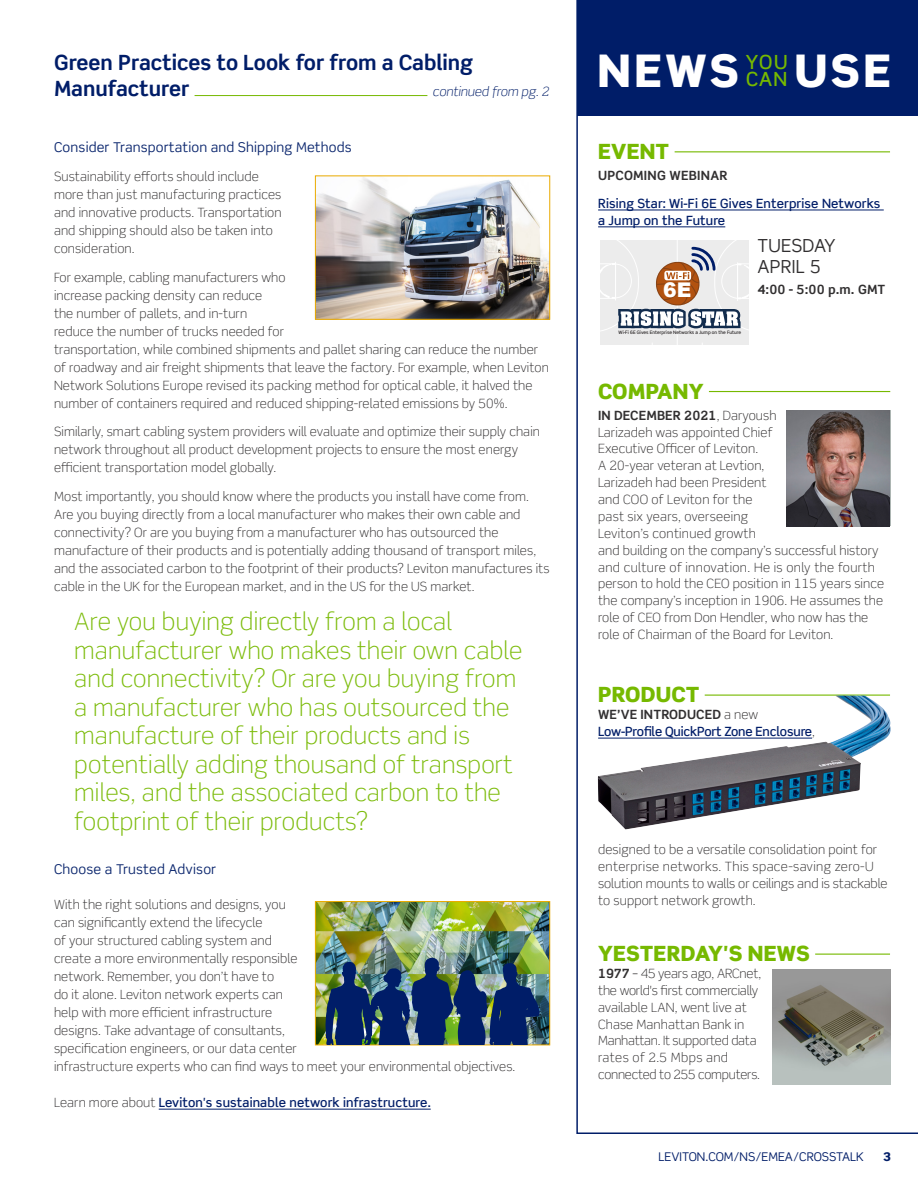
<style>
.page{position:relative;width:918px;height:1188px;background:#fff}
.page>*{position:absolute;margin:0;border:0;box-sizing:border-box;transform-origin:0 0}
.t1{font:900 45px "Scene Std";letter-spacing:.08em;color:#fff}
.NL_-_Body_Copy{font:300 24px/28.5px "Scene Std";letter-spacing:.01em;color:#7dbc0d}
.NL_-_Headers_Continued{font:700 21px/25.2px "Scene Std";color:#001d68}
.NL_-_News_You_Can_Use_Headers{font:900 21px "Scene Std";letter-spacing:.01em;color:#76b900}
.NL_-_Body_Copy-2{font:900 21px "Scene Std";letter-spacing:.005em;color:#76b900}
.t2{font:900 20.25px "Arial";color:#fff}
.t3{font:500 19.5px/17.2px "Scene Std";letter-spacing:.05em;color:#76b900}
.NL_-_Body_Copy-3{font:18px "Scene Std";letter-spacing:.01em;color:#312f30}
.NL_-_Body_Copy-4{font:13.5px "Scene Std";letter-spacing:.01em;color:#0d286f}
.NL_-_Body_Copy-5{font:300 12.75px/18px "Scene Std";letter-spacing:.01em;color:#312f30}
.NL_-_News_You_Can_Use_Headers-2{font:300 12.75px/17px "Scene Std";color:#312f30}
.NL_-_Body_Copy-6{font:500 12.75px/16.8px "Scene Std";letter-spacing:.01em;color:#001d68}
.NL_-_News_You_Can_Use_Headers-3{font:500 12.75px/16.8px "Scene Std";letter-spacing:-.01em;color:#001d68}
.NL_-_Body_Copy-7{font:700 12.75px "Scene Std";letter-spacing:.02em;color:#312f30}
.NL_-_Headers_Continued-2{font:italic 300 12.75px "Scene Std";color:#001d68}
.t4{font:12px "Scene Std";color:#001d68}
.t5{font:900 12px "Scene Std";color:#001d68}
.t6{font:500 4.65px "Scene Std";color:#231f20}
.s1{font-weight:300;color:#312f30}
.s2{font-weight:700}
.s3{font-weight:700;color:#312f30}
</style>
<div class="page">
<hr style="left:195px;top:95px;width:232px;height:1px;background:#76b900">
<hr style="left:159px;top:1109px;width:272px;height:1px;background:#001d68">
<img style="left:317px;top:178px;width:231px;height:140px">
<div style="left:315px;top:176px;width:235px;height:144px;border:1px solid #ebab00"></div>
<img style="left:317px;top:903px;width:231px;height:140px">
<div style="left:315px;top:901px;width:235px;height:144px;border:1px solid #ebab00"></div>
<svg style="left:576px;top:0;width:342px;height:1134px"></svg>
<svg style="left:600px;top:240px;width:149px;height:105px;background:#d6d0ce"></svg>
<img style="left:598px;top:696px;width:293px;height:134px">
<img style="left:773px;top:969px;width:118px;height:115px">
<img style="left:786px;top:411px;width:104px;height:115px">
<img style="left:325px;top:958px;width:215px;height:86px">
<p class="NL_-_Headers_Continued" style="left:54px;top:50px;width:421px">Green Practices to Look for from a Cabling<br>Manufacturer</p>
<p class="NL_-_Headers_Continued-2" style="left:432px;top:83px;width:118px">continued from pg. 2</p>
<p class="NL_-_Body_Copy-4" style="left:54px;top:139px;width:299px">Consider Transportation and Shipping Methods</p>
<p class="NL_-_Body_Copy-5" style="left:54px;top:167px;width:229px">Sustainability efforts should include more than just manufacturing practices and innovative products. Transportation and shipping should also be taken into consideration.</p>
<p class="NL_-_Body_Copy-5" style="left:54px;top:268px;width:496px">For example, cabling manufacturers who<br>increase packing density can reduce<br>the number of pallets, and in-turn<br>reduce the number of trucks needed for<br>transportation, while combined shipments and pallet sharing can reduce the number of roadway and air freight shipments that leave the factory. For example, when Leviton Network Solutions Europe revised its packing method for optical cable, it halved the number of containers required and reduced shipping-related emissions by 50%.</p>
<p class="NL_-_Body_Copy-5" style="left:54px;top:423px;width:488px">Similarly, smart cabling system providers will evaluate and optimize their supply chain network throughout all product development projects to ensure the most energy efficient transportation model globally.</p>
<p class="NL_-_Body_Copy-5" style="left:54px;top:488px;width:497px">Most importantly, you should know where the products you install have come from.<br>Are you buying directly from a local manufacturer who makes their own cable and connectivity? Or are you buying from a manufacturer who has outsourced the manufacture of their products and is potentially adding thousand of transport miles, and the associated carbon to the footprint of their products? Leviton manufactures its cable in the UK for the European market, and in the US for the US market.</p>
<p class="NL_-_Body_Copy" style="left:74px;top:608px;width:450px">Are you buying directly from a local manufacturer who makes their own cable and connectivity? Or are you buying from a manufacturer who has outsourced the manufacture of their products and is potentially adding thousand of transport miles, and the associated carbon to the footprint of their products?</p>
<p class="NL_-_Body_Copy-4" style="left:54px;top:860px;width:164px">Choose a Trusted Advisor</p>
<p class="NL_-_Body_Copy-5" style="left:54px;top:896px;width:463px">With the right solutions and designs, you<br>can significantly extend the lifecycle<br>of your structured cabling system and<br>create a more environmentally responsible<br>network. Remember, you don’t have to<br>do it alone. Leviton network experts can<br>help with more efficient infrastructure<br>designs. Take advantage of consultants,<br>specification engineers, or our data center<br>infrastructure experts who can find ways to meet your environmental objectives.</p>
<p class="NL_-_Body_Copy-6" style="left:54px;top:1094px;width:378px"><span class="s1">Learn more about</span> Leviton's sustainable network infrastructure.</p>
<h1 class="t1" style="left:597px;top:42px;width:295px">NEWS USE</h1>
<h3 class="t3" style="left:746px;top:53px;width:43px">YOU<br>CAN</h3>
<p class="NL_-_News_You_Can_Use_Headers" style="left:598px;top:138px;width:73px">EVENT</p>
<p class="NL_-_Body_Copy-7" style="left:598px;top:168px;width:131px">UPCOMING WEBINAR</p>
<p class="NL_-_Body_Copy-6" style="left:598px;top:195px;width:284px">Rising Star: Wi-Fi 6E Gives Enterprise Networks a Jump on the Future</p>
<p class="NL_-_Body_Copy-3" style="left:758px;top:235px;width:80px">TUESDAY</p>
<p class="NL_-_Body_Copy-3" style="left:758px;top:256px;width:65px">APRIL 5</p>
<p class="NL_-_Body_Copy-7" style="left:758px;top:282px;width:129px">4:00 - 5:00 p.m. GMT</p>
<p class="t2" style="left:663px;top:275px;width:30px">6E</p>
<p class="t6" style="left:619px;top:330px;width:124px">Wi-Fi 6E Gives Enterprise Networks a Jump on the Future</p>
<p class="NL_-_Body_Copy-2" style="left:598px;top:377px;width:107px">COMPANY</p>
<p class="NL_-_Body_Copy-5" style="left:598px;top:407px;width:288px;line-height:16.8px"><span class="s2">IN DECEMBER 2021</span>, Daryoush<br>Larizadeh was appointed Chief<br>Executive Officer of Leviton.<br>A 20-year veteran at Levtion,<br>Larizadeh had been President<br>and COO of Leviton for the<br>past six years, overseeing<br>Leviton’s continued growth<br>and building on the company’s successful history and culture of innovation. He is only the fourth person to hold the CEO position in 115 years since the company’s inception in 1906. He assumes the role of CEO from Don Hendler, who now has the role of Chairman of the Board for Leviton.</p>
<p class="NL_-_News_You_Can_Use_Headers" style="left:598px;top:681px;width:103px">PRODUCT</p>
<p class="NL_-_News_You_Can_Use_Headers-3" style="left:598px;top:706px;width:218px"><span class="s3">WE’VE INTRODUCED</span> <span class="s1">a new<br></span>Low-Profile QuickPort Zone Enclosure<span class="s1">,</span></p>
<p class="NL_-_News_You_Can_Use_Headers-2" style="left:598px;top:841px;width:291px">designed to be a versatile consolidation point for enterprise networks. This space-saving zero-U solution mounts to walls or ceilings and is stackable to support network growth.</p>
<p class="NL_-_News_You_Can_Use_Headers" style="left:598px;top:940px;width:213px">YESTERDAY'S NEWS</p>
<p class="NL_-_News_You_Can_Use_Headers-2" style="left:598px;top:965px;width:165px"><span class="s2">1977</span> – 45 years ago, ARCnet, the world's first commercially available LAN, went live at<br>Chase Manhattan Bank in<br>Manhattan. It supported data rates of 2.5 Mbps and connected to 255 computers.</p>
<p class="t4" style="left:659px;top:1149px;width:207px">LEVITON.COM/NS/EMEA/CROSSTALK</p>
<p class="t5" style="left:883px;top:1149px;width:9px">3</p>
</div>
